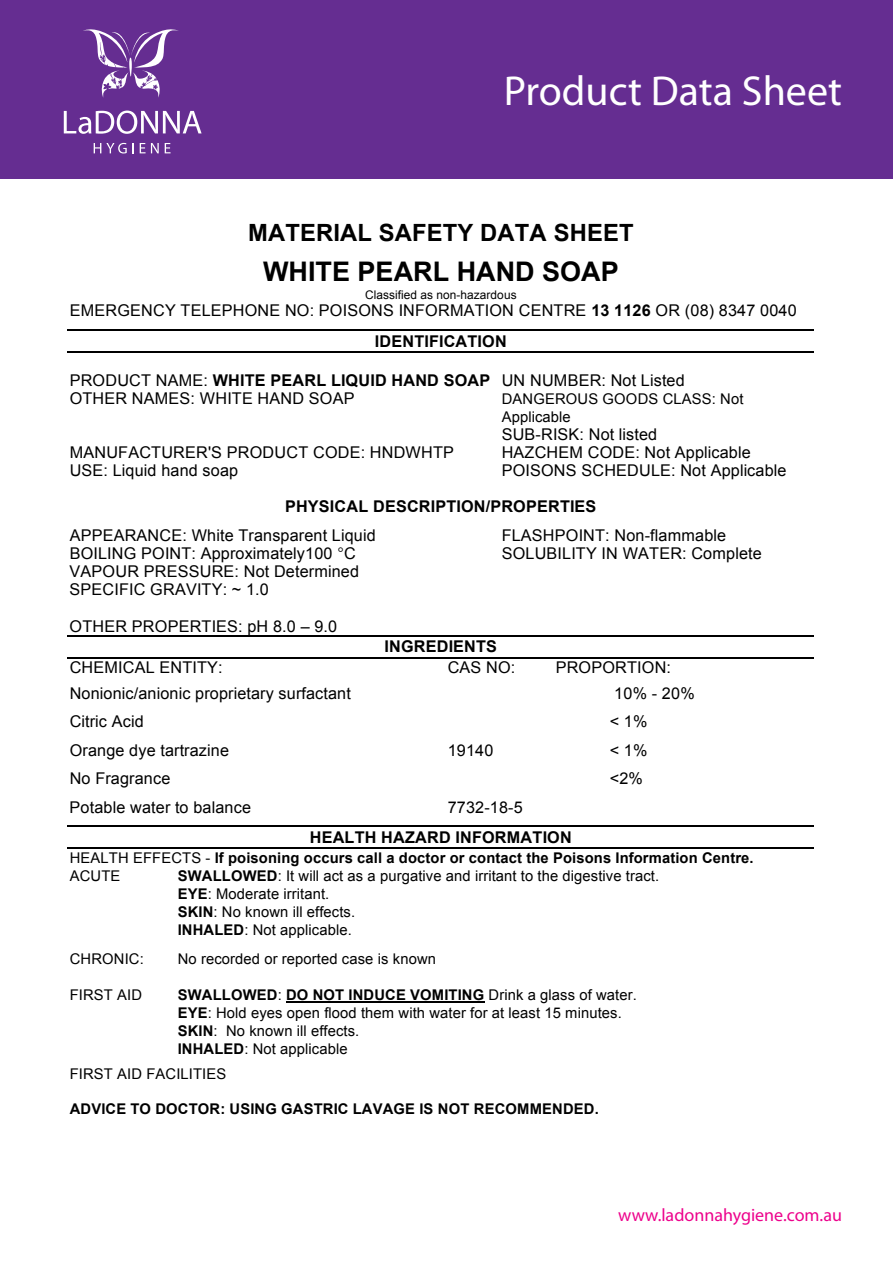
<style>
.page{position:relative;width:893px;height:1263px;background:#fff}
.page>*{position:absolute;margin:0;border:0;box-sizing:border-box;transform-origin:0 0}
.t1{font:42px "Myriad Pro";color:#fff}
.t2{font:700 27px "Arial";color:#000}
.t3{font:700 23.7px "Arial";letter-spacing:.005em;color:#000}
.t4{font:18px "Myriad Pro";color:#ed028c}
.t5{font:16.2px/18px "Arial";letter-spacing:.01em;color:#000}
.t6{font:700 16.2px "Arial";letter-spacing:.01em;color:#000}
.t7{font:14.7px/18px "Arial";letter-spacing:.01em;color:#000}
.t8{font:700 14.7px/18px "Arial";letter-spacing:.01em;color:#000}
.t9{font:11.85px "Arial";letter-spacing:.005em;color:#000}
.s1{font-weight:700}
.s2{font-weight:400}
</style>
<div class="page">
<div style="left:0;top:0;width:893px;height:179px;background:#652d91"></div>
<svg style="left:64px;top:111px;width:138px;height:23px"></svg>
<svg style="left:94px;top:143px;width:40px;height:10px"></svg>
<svg style="left:140px;top:143px;width:19px;height:10px"></svg>
<svg style="left:165px;top:143px;width:6px;height:10px"></svg>
<svg style="left:83px;top:29px;width:96px;height:69px"></svg>
<hr style="left:68px;top:330px;width:746px;height:1px;background:#000">
<hr style="left:68px;top:352px;width:746px;height:1px;background:#000">
<hr style="left:68px;top:635px;width:746px;height:1px;background:#000">
<hr style="left:68px;top:657px;width:746px;height:1px;background:#000">
<hr style="left:68px;top:826px;width:746px;height:1px;background:#000">
<hr style="left:68px;top:848px;width:746px;height:1px;background:#000">
<hr style="left:286px;top:1001px;width:198px;height:1px;background:#000">
<h1 class="t1" style="left:504px;top:65px;width:340px">Product Data Sheet</h1>
<h3 class="t3" style="left:248px;top:217px;width:387px">MATERIAL SAFETY DATA SHEET</h3>
<h2 class="t2" style="left:263px;top:254px;width:357px">WHITE PEARL HAND SOAP</h2>
<p class="t9" style="left:365px;top:287px;width:153px">Classified as non-hazardous</p>
<p class="t5" style="left:375px;top:295px;width:423px;line-height:30.9px;text-indent:-305px">EMERGENCY TELEPHONE NO: POISONS INFORMATION CENTRE <span class="s1">13 1126</span> OR (08) 8347 0040<br><span class="s1">IDENTIFICATION</span></p>
<p class="t5" style="left:70px;top:372px;width:617px">PRODUCT NAME: <span class="s1">WHITE PEARL LIQUID HAND SOAP</span> UN NUMBER: Not Listed<br>OTHER NAMES: WHITE HAND SOAP</p>
<p class="t7" style="left:502px;top:390px;width:243px">DANGEROUS GOODS CLASS: Not<br>Applicable</p>
<p class="t5" style="left:502px;top:426px;width:157px">SUB-RISK: Not listed</p>
<p class="t5" style="left:70px;top:444px;width:386px">MANUFACTURER'S PRODUCT CODE: HNDWHTP</p>
<p class="t5" style="left:502px;top:444px;width:251px">HAZCHEM CODE: Not Applicable</p>
<p class="t5" style="left:70px;top:462px;width:170px">USE: Liquid hand soap</p>
<p class="t5" style="left:502px;top:462px;width:286px">POISONS SCHEDULE: Not Applicable</p>
<p class="t6" style="left:285px;top:496px;width:313px">PHYSICAL DESCRIPTION/PROPERTIES</p>
<p class="t5" style="left:70px;top:526px;width:308px">APPEARANCE: White Transparent Liquid</p>
<p class="t5" style="left:502px;top:526px;width:226px">FLASHPOINT: Non-flammable</p>
<p class="t5" style="left:70px;top:544px;width:288px">BOILING POINT: Approximately100 C</p>
<p class="t5" style="left:502px;top:544px;width:262px">SOLUBILITY IN WATER: Complete</p>
<p class="t5" style="left:70px;top:562px;width:291px">VAPOUR PRESSURE: Not Determined<br>SPECIFIC GRAVITY: ~ 1.0</p>
<p class="t5" style="left:70px;top:617px;width:269px">OTHER PROPERTIES: pH 8.0 – 9.0</p>
<p class="t6" style="left:384px;top:636px;width:114px">INGREDIENTS</p>
<p class="t5" style="left:70px;top:658px;width:154px">CHEMICAL ENTITY:</p>
<p class="t5" style="left:448px;top:658px;width:69px">CAS NO:</p>
<p class="t5" style="left:556px;top:658px;width:117px">PROPORTION:</p>
<p class="t5" style="left:70px;top:684px;width:283px">Nonionic/anionic proprietary surfactant</p>
<p class="t5" style="left:614px;top:684px;width:82px">10% - 20%</p>
<p class="t5" style="left:70px;top:713px;width:76px">Citric Acid</p>
<p class="t5" style="left:610px;top:713px;width:39px">&lt; 1%</p>
<p class="t5" style="left:70px;top:741px;width:161px">Orange dye tartrazine</p>
<p class="t5" style="left:448px;top:741px;width:47px">19140</p>
<p class="t5" style="left:610px;top:741px;width:39px">&lt; 1%</p>
<p class="t5" style="left:70px;top:769px;width:102px">No Fragrance</p>
<p class="t5" style="left:610px;top:769px;width:35px">&lt;2%</p>
<p class="t5" style="left:70px;top:798px;width:183px">Potable water to balance</p>
<p class="t5" style="left:448px;top:798px;width:77px">7732-18-5</p>
<p class="t6" style="left:310px;top:826px;width:263px">HEALTH HAZARD INFORMATION</p>
<p class="t8" style="left:70px;top:850px;width:685px"><span class="s2">HEALTH EFFECTS -</span> If poisoning occurs call a doctor or contact the Poisons Information Centre.<br><span class="s2">ACUTE</span></p>
<p class="t7" style="left:178px;top:867px;width:483px"><span class="s1">SWALLOWED</span>: It will act as a purgative and irritant to the digestive tract.<br><span class="s1">EYE</span>: Moderate irritant.<br><span class="s1">SKIN</span>: No known ill effects.<br><span class="s1">INHALED</span>: Not applicable.</p>
<p class="t7" style="left:70px;top:950px;width:76px">CHRONIC:</p>
<p class="t7" style="left:178px;top:950px;width:260px">No recorded or reported case is known</p>
<p class="t7" style="left:70px;top:986px;width:74px">FIRST AID</p>
<p class="t7" style="left:178px;top:986px;width:461px"><span class="s1">SWALLOWED</span>: <span class="s1">DO NOT INDUCE VOMITING</span> Drink a glass of water.<br><span class="s1">EYE</span>: Hold eyes open flood them with water for at least 15 minutes.<br><span class="s1">SKIN</span>: No known ill effects.<br><span class="s1">INHALED</span>: Not applicable</p>
<p class="t7" style="left:70px;top:1064px;width:158px">FIRST AID FACILITIES</p>
<p class="t8" style="left:70px;top:1100px;width:531px">ADVICE TO DOCTOR: USING GASTRIC LAVAGE IS NOT RECOMMENDED.</p>
<p class="t4" style="left:618px;top:1204px;width:225px">www.ladonnahygiene.com.au</p>
</div>
